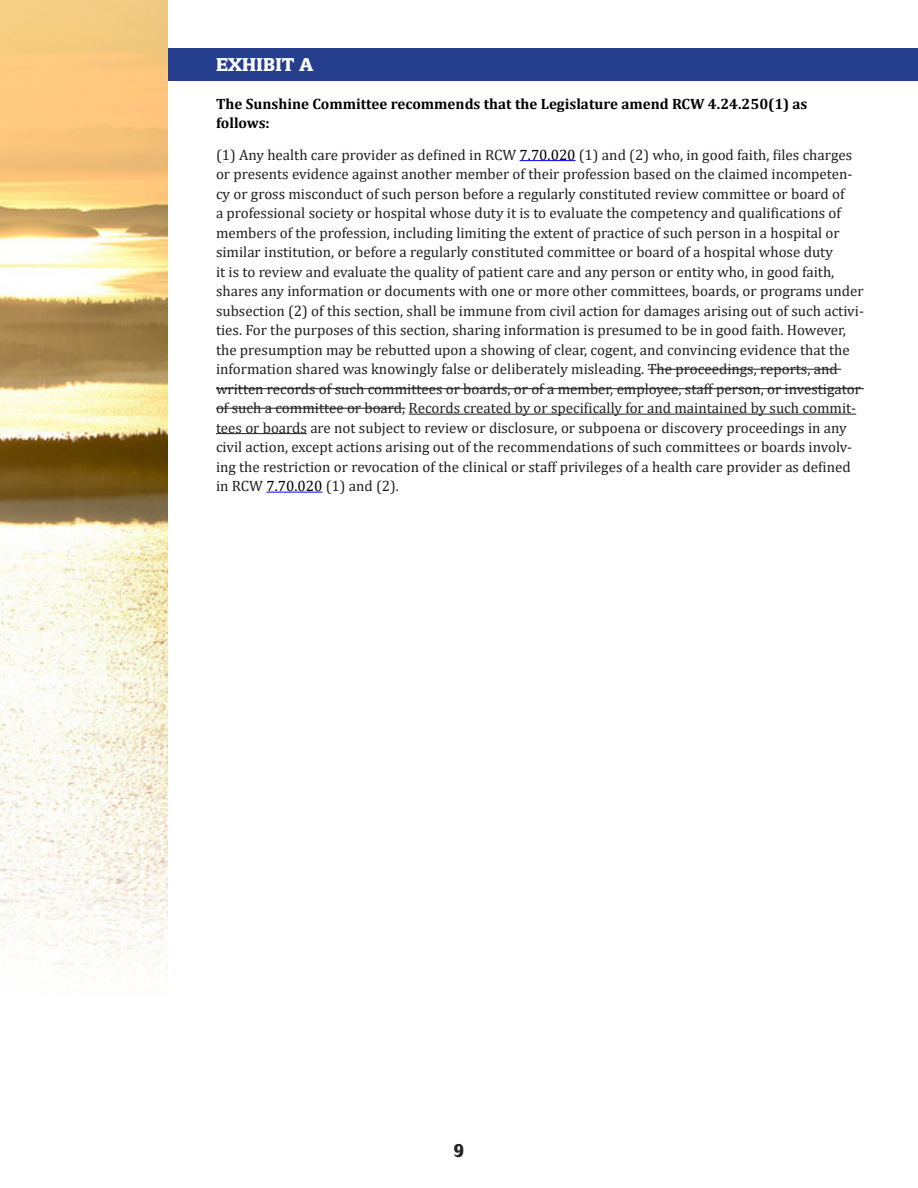
<style>
.page{position:relative;width:918px;height:1188px;background:#fff}
.page>*{position:absolute;margin:0;border:0;box-sizing:border-box;transform-origin:0 0}
.t1{font:900 18px "Latinia";color:#fff}
.t2{font:900 18px "Latinia";color:#231f20}
.t3{font:15px/19.5px "Cambria";color:#231f20}
.t4{font:700 15px/19.5px "Cambria";color:#000}
.s1{color:#000}
</style>
<div class="page">
<div style="left:168px;top:48px;width:750px;height:33px;background:#253f8e"></div>
<hr style="left:520px;top:160px;width:56px;height:1px;background:#00f">
<hr style="left:409px;top:414px;width:447px;height:1px;background:#231f20">
<hr style="left:216px;top:433px;width:91px;height:1px;background:#231f20">
<hr style="left:266px;top:492px;width:56px;height:1px;background:#00f">
<hr style="left:648px;top:369px;width:193px;height:1px;background:#231f20">
<hr style="left:216px;top:388px;width:648px;height:1px;background:#231f20">
<hr style="left:216px;top:408px;width:189px;height:1px;background:#231f20">
<img style="left:0;top:0;width:168px;height:981px">
<p class="t1" style="left:216px;top:54px;width:99px">EXHIBIT A</p>
<p class="t4" style="left:216px;top:93px;width:593px">The Sunshine Committee recommends that the Legislature amend RCW 4.24.250(1) as follows:</p>
<p class="t3" style="left:216px;top:145px;width:649px">(1) Any health care provider as defined in RCW <span class="s1">7.70.020</span> (1) and (2) who, in good faith, files charges or presents evidence against another member of their profession based on the claimed incompeten&shy;cy or gross misconduct of such person before a regularly constituted review committee or board of<br>a professional society or hospital whose duty it is to evaluate the competency and qualifications of members of the profession, including limiting the extent of practice of such person in a hospital or similar institution, or before a regularly constituted committee or board of a hospital whose duty<br>it is to review and evaluate the quality of patient care and any person or entity who, in good faith, shares any information or documents with one or more other committees, boards, or programs under subsection (2) of this section, shall be immune from civil action for damages arising out of such activi&shy;ties. For the purposes of this section, sharing information is presumed to be in good faith. However, the presumption may be rebutted upon a showing of clear, cogent, and convincing evidence that the information shared was knowingly false or deliberately misleading. The proceedings, reports, and written records of such committees or boards, or of a member, employee, staff person, or investigator of such a committee or board, Records created by or specifically for and maintained by such commit&shy;tees or boards are not subject to review or disclosure, or subpoena or discovery proceedings in any civil action, except actions arising out of the recommendations of such committees or boards involv&shy;ing the restriction or revocation of the clinical or staff privileges of a health care provider as defined in RCW <span class="s1">7.70.020</span> (1) and (2).</p>
<p class="t2" style="left:454px;top:1140px;width:12px">9</p>
</div>
